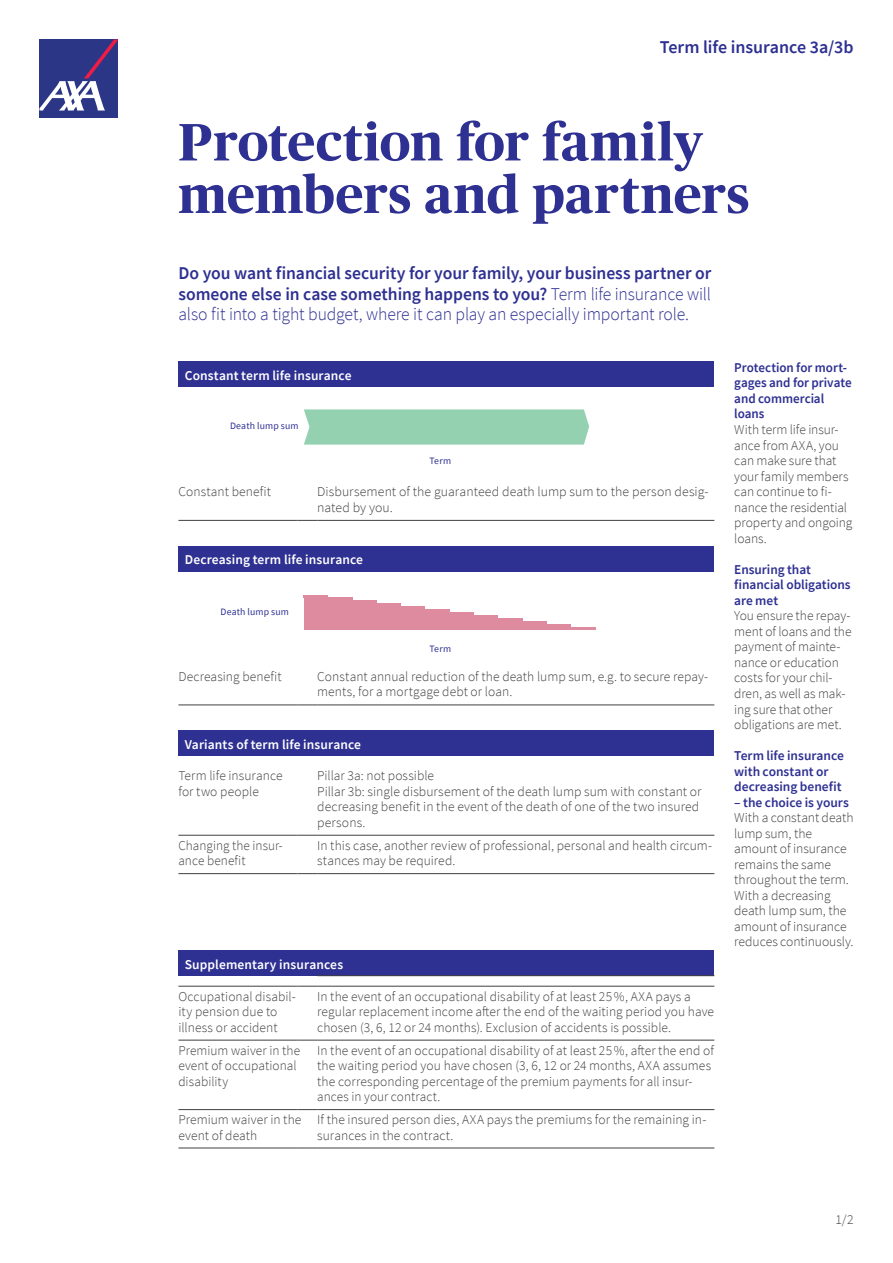
<style>
.page{position:relative;width:893px;height:1263px;background:#fff}
.page>*{position:absolute;margin:0;border:0;box-sizing:border-box;transform-origin:0 0}
.t1{font:700 52.5px/52.5px "Publico Headline";letter-spacing:.005em;color:#2e3092}
.t2{font:600 18px/20.7px "Source Sans Pro";letter-spacing:-.005em;color:#2e3092;text-align:justify}
.t3{font:300 13.5px/15.6px "Source Sans Pro";letter-spacing:.005em;color:#414042}
.t4{font:600 13.5px/15.6px "Source Sans Pro";color:#2e3092}
.t5{font:600 13.5px "Source Sans Pro";letter-spacing:.01em;color:#fff}
.t6{font:9.75px "Source Sans Pro";letter-spacing:.015em;color:#2e3092}
.s1{font-weight:300}
</style>
<div class="page">
<div style="left:39px;top:39px;width:79px;height:79px;background:#2c3687"></div>
<svg style="left:39px;top:39px;width:79px;height:71px"></svg>
<div style="left:178px;top:731px;width:536px;height:25px;background:#2e3092"></div>
<hr style="left:178px;top:835px;width:119px;height:1px;background:#414042">
<hr style="left:178px;top:873px;width:119px;height:1px;background:#414042">
<svg style="left:297px;top:835px;width:20px;height:1px"></svg>
<svg style="left:297px;top:873px;width:20px;height:1px"></svg>
<hr style="left:317px;top:835px;width:397px;height:1px;background:#414042">
<hr style="left:317px;top:873px;width:397px;height:1px;background:#414042">
<div style="left:178px;top:362px;width:536px;height:25px;background:#2e3092"></div>
<hr style="left:178px;top:520px;width:119px;height:1px;background:#414042">
<svg style="left:297px;top:520px;width:20px;height:1px"></svg>
<hr style="left:317px;top:520px;width:397px;height:1px;background:#414042">
<div style="left:178px;top:546px;width:536px;height:25px;background:#2e3092"></div>
<hr style="left:178px;top:705px;width:119px;height:1px;background:#414042">
<svg style="left:297px;top:705px;width:20px;height:1px"></svg>
<hr style="left:317px;top:705px;width:397px;height:1px;background:#414042">
<svg style="left:304px;top:409px;width:285px;height:36px;background:#97d2b4"></svg>
<hr style="left:304px;top:597px;width:48px;height:3px;background:#de8a9f">
<hr style="left:304px;top:594px;width:24px;height:3px;background:#de8a9f">
<div style="left:304px;top:600px;width:73px;height:30px;background:#de8a9f"></div>
<div style="left:377px;top:609px;width:73px;height:21px;background:#de8a9f"></div>
<div style="left:450px;top:618px;width:72px;height:12px;background:#de8a9f"></div>
<div style="left:522px;top:624px;width:49px;height:6px;background:#de8a9f"></div>
<hr style="left:352px;top:603px;width:49px;height:3px;background:#de8a9f">
<hr style="left:377px;top:606px;width:48px;height:3px;background:#de8a9f">
<hr style="left:425px;top:612px;width:49px;height:3px;background:#de8a9f">
<hr style="left:450px;top:615px;width:48px;height:3px;background:#de8a9f">
<hr style="left:498px;top:621px;width:49px;height:3px;background:#de8a9f">
<hr style="left:547px;top:627px;width:48px;height:3px;background:#de8a9f">
<div style="left:178px;top:951px;width:536px;height:25px;background:#2e3092"></div>
<hr style="left:317px;top:975px;width:397px;height:1px;background:#414042">
<hr style="left:178px;top:1148px;width:119px;height:1px;background:#414042">
<svg style="left:297px;top:1148px;width:20px;height:1px"></svg>
<hr style="left:317px;top:1148px;width:397px;height:1px;background:#414042">
<hr style="left:178px;top:986px;width:119px;height:1px;background:#414042">
<svg style="left:297px;top:986px;width:20px;height:1px"></svg>
<hr style="left:317px;top:986px;width:397px;height:1px;background:#414042">
<hr style="left:178px;top:1040px;width:119px;height:1px;background:#414042">
<svg style="left:297px;top:1040px;width:20px;height:1px"></svg>
<hr style="left:178px;top:1109px;width:119px;height:1px;background:#414042">
<svg style="left:297px;top:1109px;width:20px;height:1px"></svg>
<hr style="left:317px;top:1040px;width:397px;height:1px;background:#414042">
<hr style="left:317px;top:1109px;width:397px;height:1px;background:#414042">
<h2 class="t2" style="left:660px;top:36px;width:195px">Term life insurance 3a/3b</h2>
<h1 class="t1" style="left:178px;top:113px;width:572px">Protection for family members and partners</h1>
<h2 class="t2" style="left:178px;top:262px;width:535px">Do you want financial security for your family, your business partner or someone else in case something happens to you? <span class="s1">Term life insurance will also fit into a tight budget, where it can play an especially important role.</span></h2>
<p class="t5" style="left:185px;top:366px;width:168px">Constant term life insurance</p>
<p class="t6" style="left:230px;top:419px;width:70px">Death lump sum</p>
<p class="t6" style="left:429px;top:454px;width:23px">Term</p>
<p class="t3" style="left:178px;top:484px;width:94px">Constant benefit</p>
<p class="t3" style="left:317px;top:484px;width:393px">Disbursement of the guaranteed death lump sum to the person desig&shy;nated by you.</p>
<p class="t5" style="left:185px;top:551px;width:180px">Decreasing term life insurance</p>
<p class="t6" style="left:220px;top:605px;width:70px">Death lump sum</p>
<p class="t6" style="left:429px;top:642px;width:23px">Term</p>
<p class="t3" style="left:178px;top:669px;width:105px">Decreasing benefit</p>
<p class="t3" style="left:317px;top:669px;width:393px">Constant annual reduction of the death lump sum, e.g. to secure repay&shy;ments, for a mortgage debt or loan.</p>
<p class="t5" style="left:185px;top:735px;width:178px">Variants of term life insurance</p>
<p class="t3" style="left:178px;top:768px;width:106px">Term life insurance for two people</p>
<p class="t3" style="left:317px;top:768px;width:386px">Pillar 3a: not possible<br>Pillar 3b: single disbursement of the death lump sum with constant or decreasing benefit in the event of the death of one of the two insured persons.</p>
<p class="t3" style="left:178px;top:837px;width:106px">Changing the insur&shy;ance benefit</p>
<p class="t3" style="left:317px;top:837px;width:396px">In this case, another review of professional, personal and health circum&shy;stances may be required.</p>
<p class="t5" style="left:185px;top:955px;width:160px">Supplementary insurances</p>
<p class="t3" style="left:178px;top:988px;width:119px">Occupational disabil&shy;ity pension due to illness or accident</p>
<p class="t3" style="left:317px;top:988px;width:398px">In the event of an occupational disability of at least 25%, AXA pays a regular replacement income after the end of the waiting period you have chosen (3, 6, 12 or 24 months). Exclusion of accidents is possible.</p>
<p class="t3" style="left:178px;top:1042px;width:123px">Premium waiver in the event of occupational disability</p>
<p class="t3" style="left:317px;top:1042px;width:398px">In the event of an occupational disability of at least 25%, after the end of the waiting period you have chosen (3, 6, 12 or 24 months, AXA assumes the corresponding percentage of the premium payments for all insur&shy;ances in your contract.</p>
<p class="t3" style="left:178px;top:1112px;width:125px">Premium waiver in the event of death</p>
<p class="t3" style="left:317px;top:1112px;width:391px">If the insured person dies, AXA pays the premiums for the remaining in&shy;surances in the contract.</p>
<p class="t4" style="left:734px;top:359px;width:119px">Protection for mort&shy;gages and for private and commercial loans</p>
<p class="t3" style="left:734px;top:422px;width:120px">With term life insur&shy;ance from AXA, you can make sure that your family members can continue to fi&shy;nance the residential property and ongoing loans.</p>
<p class="t4" style="left:734px;top:561px;width:118px">Ensuring that financial obligations are met</p>
<p class="t3" style="left:734px;top:608px;width:119px">You ensure the repay&shy;ment of loans and the payment of mainte&shy;nance or education costs for your chil&shy;dren, as well as mak&shy;ing sure that other obligations are met.</p>
<p class="t4" style="left:734px;top:748px;width:111px">Term life insurance with constant or decreasing benefit</p>
<p class="t4" style="left:734px;top:794px;width:116px">– the choice is yours</p>
<p class="t3" style="left:734px;top:810px;width:121px">With a constant death lump sum, the amount of insurance remains the same throughout the term.<br>With a decreasing death lump sum, the amount of insurance reduces continuously.</p>
<p class="t3" style="left:835px;top:1211px;width:20px">1/2</p>
</div>
